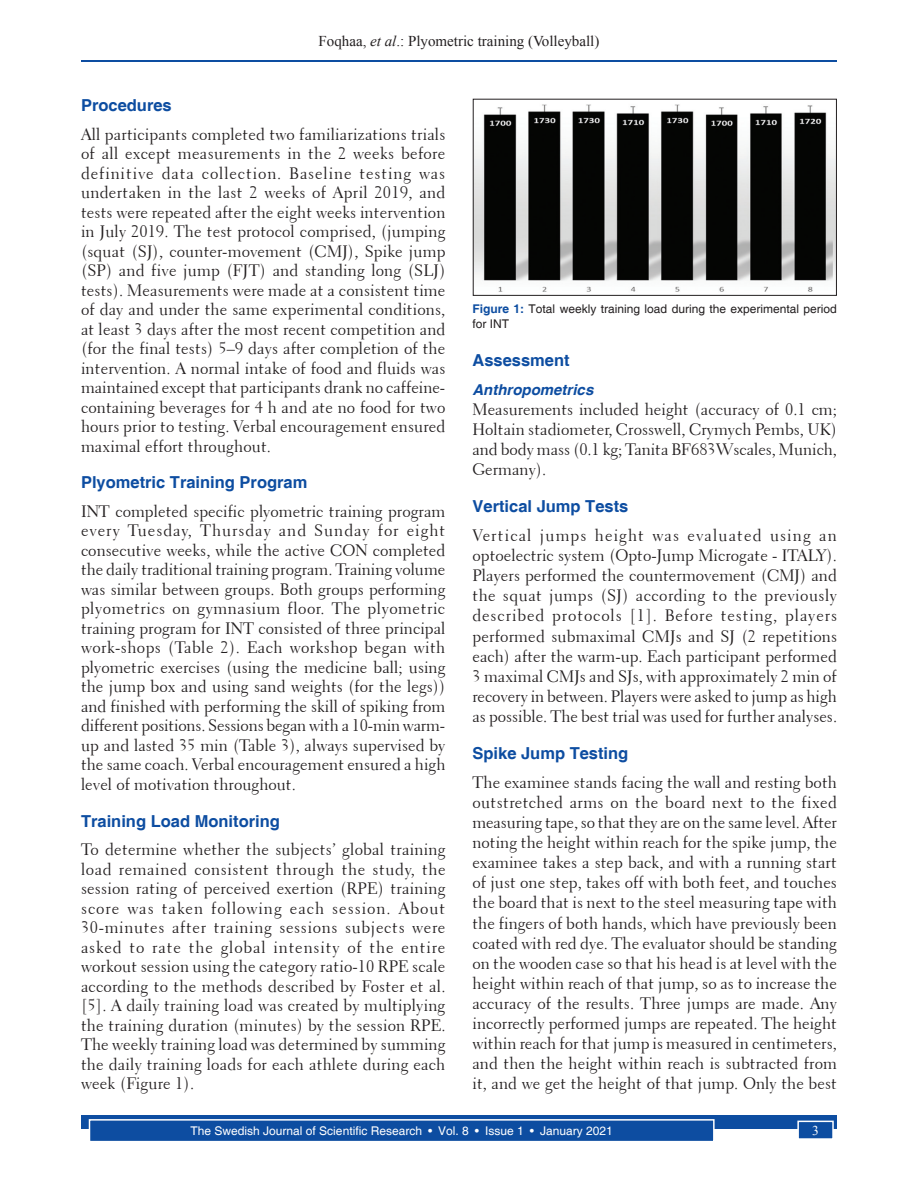
<style>
.page{position:relative;width:918px;height:1188px;background:#fff}
.page>*{position:absolute;margin:0;border:0;box-sizing:border-box;transform-origin:0 0}
.TX{font:16.5px/19.5px "Transitional 521 BT Roman A";color:#231f20;text-align:justify}
.t1{font:700 16.5px "Helvetica";color:#0d4da1}
.t2{font:15px "Times New Roman";color:#231f20}
.t3{font:italic 700 15px "Helvetica";color:#0d4da1}
.Folio{font:13.5px "Times New Roman";color:#fff}
.t4{font:12px/15px "Helvetica";color:#231f20}
.Footer{font:12px "Helvetica";color:#fff}
.s1{font-style:italic}
.s2{font-weight:700;color:#0d4da1}
</style>
<div class="page">
<hr style="left:81px;top:61px;width:756px;height:1px;background:#0d4da1">
<div style="left:81px;top:1116px;width:756px;height:13px;background:#0d4da1"></div>
<div style="left:90px;top:1120px;width:624px;height:22px;background:#0d4da1"></div>
<div style="left:89px;top:1119px;width:626px;height:23px;border:2px solid #fff"></div>
<div style="left:798px;top:1121px;width:35px;height:18px;background:#0d4da1"></div>
<div style="left:797px;top:1121px;width:37px;height:19px;border:2px solid #fff"></div>
<img style="left:475px;top:104px;width:360px;height:188px">
<div style="left:473px;top:99px;width:364px;height:197px;border:1px solid #231f20"></div>
<p class="t2" style="left:319px;top:31px;width:282px">Foqhaa, <span class="s1">et al</span>.: Plyometric training (Volleyball)</p>
<h2 class="t1" style="left:81px;top:95px;width:92px">Procedures</h2>
<p class="TX" style="left:81px;top:124px;width:366px">All participants completed two familiarizations trials of all except measurements in the 2 weeks before definitive data collection. Baseline testing was undertaken in the last 2 weeks of April 2019, and tests were repeated after the eight weeks intervention in July 2019. The test protocol comprised, (jumping (squat (SJ), counter-movement (CMJ), Spike jump (SP) and five jump (FJT) and standing long (SLJ) tests). Measurements were made at a consistent time of day and under the same experimental conditions, at least 3 days after the most recent competition and (for the final tests) 5–9 days after completion of the intervention. A normal intake of food and fluids was maintained except that participants drank no caffeine&shy;containing beverages for 4 h and ate no food for two hours prior to testing. Verbal encouragement ensured maximal effort throughout.</p>
<h2 class="t1" style="left:81px;top:472px;width:228px">Plyometric Training Program</h2>
<p class="TX" style="left:81px;top:501px;width:366px">INT completed specific plyometric training program every Tuesday, Thursday and Sunday for eight consecutive weeks, while the active CON completed the daily traditional training program. Training volume was similar between groups. Both groups performing plyometrics on gymnasium floor. The plyometric training program for INT consisted of three principal work-shops (Table 2). Each workshop began with plyometric exercises (using the medicine ball; using the jump box and using sand weights (for the legs)) and finished with performing the skill of spiking from different positions. Sessions began with a 10-min warm&shy;up and lasted 35 min (Table 3), always supervised by the same coach. Verbal encouragement ensured a high level of motivation throughout.</p>
<h2 class="t1" style="left:81px;top:811px;width:200px">Training Load Monitoring</h2>
<p class="TX" style="left:81px;top:840px;width:366px">To determine whether the subjects’ global training load remained consistent through the study, the session rating of perceived exertion (RPE) training score was taken following each session. About 30-minutes after training sessions subjects were asked to rate the global intensity of the entire workout session using the category ratio-10 RPE scale according to the methods described by Foster et al. [5]. A daily training load was created by multiplying the training duration (minutes) by the session RPE.<br>The weekly training load was determined by summing the daily training loads for each athlete during each week (Figure 1).</p>
<p class="t4" style="left:472px;top:302px;width:366px"><span class="s2">Figure 1:</span> Total weekly training load during the experimental period for INT</p>
<h2 class="t1" style="left:472px;top:350px;width:99px">Assessment</h2>
<h3 class="t3" style="left:472px;top:380px;width:122px">Anthropometrics</h3>
<p class="TX" style="left:472px;top:399px;width:366px;line-height:20.1px">Measurements included height (accuracy of 0.1 cm; Holtain stadiometer, Crosswell, Crymych Pembs, UK) and body mass (0.1 kg; Tanita BF683Wscales, Munich, Germany).</p>
<h2 class="t1" style="left:472px;top:496px;width:157px">Vertical Jump Tests</h2>
<p class="TX" style="left:472px;top:526px;width:366px;line-height:20.1px">Vertical jumps height was evaluated using an optoelectric system (Opto-Jump Microgate - ITALY).<br>Players performed the countermovement (CMJ) and the squat jumps (SJ) according to the previously described protocols [1]. Before testing, players performed submaximal CMJs and SJ (2 repetitions each) after the warm-up. Each participant performed 3 maximal CMJs and SJs, with approximately 2 min of recovery in between. Players were asked to jump as high as possible. The best trial was used for further analyses.</p>
<h2 class="t1" style="left:472px;top:743px;width:157px">Spike Jump Testing</h2>
<p class="TX" style="left:472px;top:773px;width:366px;line-height:20.1px">The examinee stands facing the wall and resting both outstretched arms on the board next to the fixed measuring tape, so that they are on the same level. After noting the height within reach for the spike jump, the examinee takes a step back, and with a running start of just one step, takes off with both feet, and touches the board that is next to the steel measuring tape with the fingers of both hands, which have previously been coated with red dye. The evaluator should be standing on the wooden case so that his head is at level with the height within reach of that jump, so as to increase the accuracy of the results. Three jumps are made. Any incorrectly performed jumps are repeated. The height within reach for that jump is measured in centimeters, and then the height within reach is subtracted from it, and we get the height of that jump. Only the best</p>
<p class="Footer" style="left:191px;top:1124px;width:424px">The Swedish Journal of Scientific Research • Vol. 8 • Issue 1 • January 2021</p>
<p class="Folio" style="left:812px;top:1121px;width:8px">3</p>
</div>
